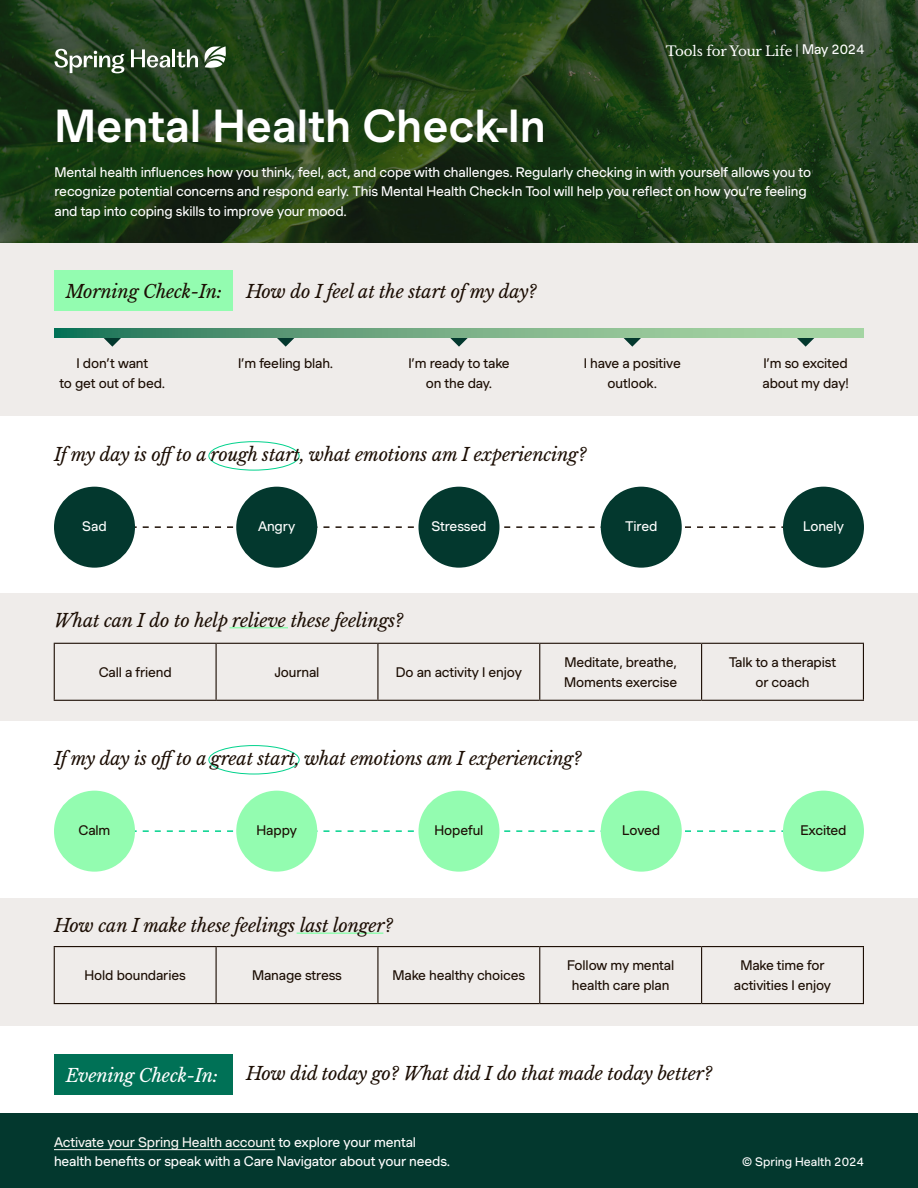
<style>
.page{position:relative;width:918px;height:1188px;background:#fff}
.page>*{position:absolute;margin:0;border:0;box-sizing:border-box;transform-origin:0 0}
.t1{font:500 45px "Muoto";color:#fff}
.t2{font:italic 18px "Libre Baskerville";letter-spacing:-.01em;color:#1c0e04}
.t3{font:italic 18px "Libre Baskerville";letter-spacing:-.01em;color:#fff}
.t4{font:13.5px/19.5px "Muoto";letter-spacing:-.01em;color:#fff}
.t5{font:13.5px/19.5px "Muoto";letter-spacing:-.01em;color:#1c0e04;text-align:center}
.t6{font:13.5px "Libre Baskerville";letter-spacing:-.01em;color:#fff}
.t7{font:12px "Muoto";color:#fff}
.s1{font-family:"Muoto"}
.s2{color:#faf8f5}
</style>
<div class="page">
<svg style="left:135px;top:526px;width:648px;height:2px"></svg>
<svg style="left:135px;top:830px;width:648px;height:2px"></svg>
<div style="left:54px;top:487px;width:81px;height:81px;background:#03382e;border-radius:50%"></div>
<div style="left:54px;top:791px;width:81px;height:81px;background:#93fcb0;border-radius:50%"></div>
<div style="left:236px;top:487px;width:81px;height:81px;background:#03382e;border-radius:50%"></div>
<div style="left:236px;top:791px;width:81px;height:81px;background:#93fcb0;border-radius:50%"></div>
<div style="left:418px;top:487px;width:82px;height:81px;background:#03382e;border-radius:50%"></div>
<div style="left:418px;top:791px;width:82px;height:81px;background:#93fcb0;border-radius:50%"></div>
<div style="left:601px;top:487px;width:81px;height:81px;background:#03382e;border-radius:50%"></div>
<div style="left:601px;top:791px;width:81px;height:81px;background:#93fcb0;border-radius:50%"></div>
<div style="left:783px;top:487px;width:81px;height:81px;background:#03382e;border-radius:50%"></div>
<div style="left:783px;top:791px;width:81px;height:81px;background:#93fcb0;border-radius:50%"></div>
<img style="left:0;top:0;width:918px;height:243px">
<svg style="left:55px;top:49px;width:69px;height:24px"></svg>
<svg style="left:131px;top:49px;width:39px;height:19px"></svg>
<hr style="left:172px;top:49px;width:3px;height:18px;background:#fff">
<svg style="left:177px;top:49px;width:21px;height:19px"></svg>
<svg style="left:205px;top:47px;width:21px;height:21px"></svg>
<div style="left:0;top:1114px;width:918px;height:74px;background:#03382e"></div>
<hr style="left:54px;top:1149px;width:221px;height:1px;background:#faf8f5">
<div style="left:208px;top:745px;width:92px;height:29px;border:1px solid #00d28c;border-radius:50%"></div>
<div style="left:208px;top:441px;width:92px;height:29px;border:1px solid #00d28c;border-radius:50%"></div>
<div style="left:54px;top:1054px;width:178px;height:41px;background:#007156"></div>
<div style="left:0;top:593px;width:918px;height:128px;background:#efecea"></div>
<hr style="left:54px;top:643px;width:162px;height:1px;background:#1c0e04">
<hr style="left:54px;top:644px;width:1px;height:56px;background:#1c0e04">
<hr style="left:216px;top:643px;width:162px;height:1px;background:#1c0e04">
<hr style="left:216px;top:644px;width:1px;height:56px;background:#1c0e04">
<hr style="left:378px;top:643px;width:162px;height:1px;background:#1c0e04">
<hr style="left:377px;top:644px;width:1px;height:56px;background:#1c0e04">
<hr style="left:540px;top:643px;width:162px;height:1px;background:#1c0e04">
<hr style="left:539px;top:644px;width:1px;height:56px;background:#1c0e04">
<hr style="left:702px;top:643px;width:162px;height:1px;background:#1c0e04">
<hr style="left:701px;top:644px;width:1px;height:56px;background:#1c0e04">
<hr style="left:863px;top:644px;width:1px;height:56px;background:#1c0e04">
<hr style="left:54px;top:700px;width:162px;height:1px;background:#1c0e04">
<hr style="left:216px;top:700px;width:162px;height:1px;background:#1c0e04">
<hr style="left:378px;top:700px;width:162px;height:1px;background:#1c0e04">
<hr style="left:540px;top:700px;width:162px;height:1px;background:#1c0e04">
<hr style="left:702px;top:700px;width:162px;height:1px;background:#1c0e04">
<hr style="left:230px;top:627px;width:58px;height:1px;background:#93fcb0">
<div style="left:0;top:898px;width:918px;height:127px;background:#efecea"></div>
<hr style="left:54px;top:946px;width:162px;height:1px;background:#1c0e04">
<hr style="left:54px;top:947px;width:1px;height:56px;background:#1c0e04">
<hr style="left:216px;top:946px;width:162px;height:1px;background:#1c0e04">
<hr style="left:216px;top:947px;width:1px;height:56px;background:#1c0e04">
<hr style="left:378px;top:946px;width:162px;height:1px;background:#1c0e04">
<hr style="left:377px;top:947px;width:1px;height:56px;background:#1c0e04">
<hr style="left:540px;top:946px;width:162px;height:1px;background:#1c0e04">
<hr style="left:539px;top:947px;width:1px;height:56px;background:#1c0e04">
<hr style="left:702px;top:946px;width:162px;height:1px;background:#1c0e04">
<hr style="left:701px;top:947px;width:1px;height:56px;background:#1c0e04">
<hr style="left:863px;top:947px;width:1px;height:56px;background:#1c0e04">
<hr style="left:54px;top:1003px;width:162px;height:1px;background:#1c0e04">
<hr style="left:216px;top:1003px;width:162px;height:1px;background:#1c0e04">
<hr style="left:378px;top:1003px;width:162px;height:1px;background:#1c0e04">
<hr style="left:540px;top:1003px;width:162px;height:1px;background:#1c0e04">
<hr style="left:702px;top:1003px;width:162px;height:1px;background:#1c0e04">
<hr style="left:297px;top:932px;width:86px;height:2px;background:#93fcb0">
<div style="left:0;top:243px;width:918px;height:173px;background:#efecea"></div>
<div style="left:54px;top:270px;width:178px;height:41px;background:#93fcb0"></div>
<svg style="left:103px;top:338px;width:18px;height:9px"></svg>
<svg style="left:277px;top:338px;width:18px;height:9px"></svg>
<svg style="left:450px;top:338px;width:18px;height:9px"></svg>
<svg style="left:623px;top:338px;width:18px;height:9px"></svg>
<svg style="left:797px;top:338px;width:18px;height:9px"></svg>
<svg style="left:54px;top:329px;width:810px;height:9px;background:#70ab84"></svg>
<p class="t6" style="left:666px;top:43px;width:200px">Tools for Your Life <span class="s1">| May 2024</span></p>
<h1 class="t1" style="left:55px;top:93px;width:493px">Mental Health Check-In</h1>
<p class="t4" style="left:55px;top:162px;width:758px">Mental health influences how you think, feel, act, and cope with challenges. Regularly checking in with yourself allows you to recognize potential concerns and respond early. This Mental Health Check-In Tool will help you reflect on how you’re feeling and tap into coping skills to improve your mood.</p>
<h2 class="t2" style="left:66px;top:280px;width:158px">Morning Check-In:</h2>
<h2 class="t2" style="left:246px;top:281px;width:292px">How do I feel at the start of my day?</h2>
<p class="t5" style="left:59px;top:354px;width:107px">I don’t want<br>to get out of bed.</p>
<p class="t5" style="left:238px;top:354px;width:97px">I’m feeling blah.</p>
<p class="t5" style="left:408px;top:354px;width:103px">I’m ready to take on the day.</p>
<p class="t5" style="left:584px;top:354px;width:99px">I have a positive outlook.</p>
<p class="t5" style="left:763px;top:354px;width:88px;text-align:left">I’m so excited about my day!</p>
<h2 class="t2" style="left:54px;top:444px;width:534px">If my day is offto a rough start, what emotions am I experiencing?</h2>
<p class="t4" style="left:82px;top:517px;width:26px">Sad</p>
<p class="t4" style="left:258px;top:517px;width:39px">Angry</p>
<p class="t4" style="left:432px;top:517px;width:56px">Stressed</p>
<h2 class="t2" style="left:54px;top:610px;width:351px">What can I do to help relieve these feelings?</h2>
<p class="t4" style="left:625px;top:517px;width:34px">Tired</p>
<p class="t4" style="left:803px;top:517px;width:42px">Lonely</p>
<p class="t5" style="left:99px;top:662px;width:74px">Call a friend</p>
<p class="t5" style="left:275px;top:662px;width:46px">Journal</p>
<p class="t5" style="left:396px;top:662px;width:128px">Do an activity I enjoy</p>
<p class="t5" style="left:564px;top:652px;width:115px;text-align:left">Meditate, breathe,<br>Moments exercise</p>
<p class="t5" style="left:729px;top:652px;width:109px">Talk to a therapist or coach</p>
<h2 class="t2" style="left:54px;top:748px;width:529px">If my day is offto a great start, what emotions am I experiencing?</h2>
<p class="t5" style="left:79px;top:821px;width:33px">Calm</p>
<p class="t5" style="left:257px;top:821px;width:42px">Happy</p>
<h2 class="t2" style="left:54px;top:914px;width:341px">How can I make these feelings last longer?</h2>
<p class="t5" style="left:435px;top:821px;width:50px">Hopeful</p>
<p class="t5" style="left:622px;top:821px;width:39px">Loved</p>
<p class="t5" style="left:800px;top:821px;width:48px">Excited</p>
<p class="t5" style="left:85px;top:965px;width:103px">Hold boundaries</p>
<p class="t5" style="left:252px;top:965px;width:91px">Manage stress</p>
<p class="t5" style="left:393px;top:965px;width:134px">Make healthy choices</p>
<p class="t5" style="left:567px;top:956px;width:109px">Follow my mental health care plan</p>
<p class="t5" style="left:734px;top:956px;width:99px">Make time for activities I enjoy</p>
<h2 class="t3" style="left:66px;top:1064px;width:154px">Evening Check-In:</h2>
<h2 class="t2" style="left:246px;top:1063px;width:468px">How did today go? What did I do that made today better?</h2>
<p class="t4" style="left:54px;top:1132px;width:398px"><span class="s2">Activate your Spring Health account</span> to explore your mental health benefits or speak with a Care Navigator about your needs.</p>
<p class="t7" style="left:742px;top:1153px;width:123px">© Spring Health 2024</p>
</div>
